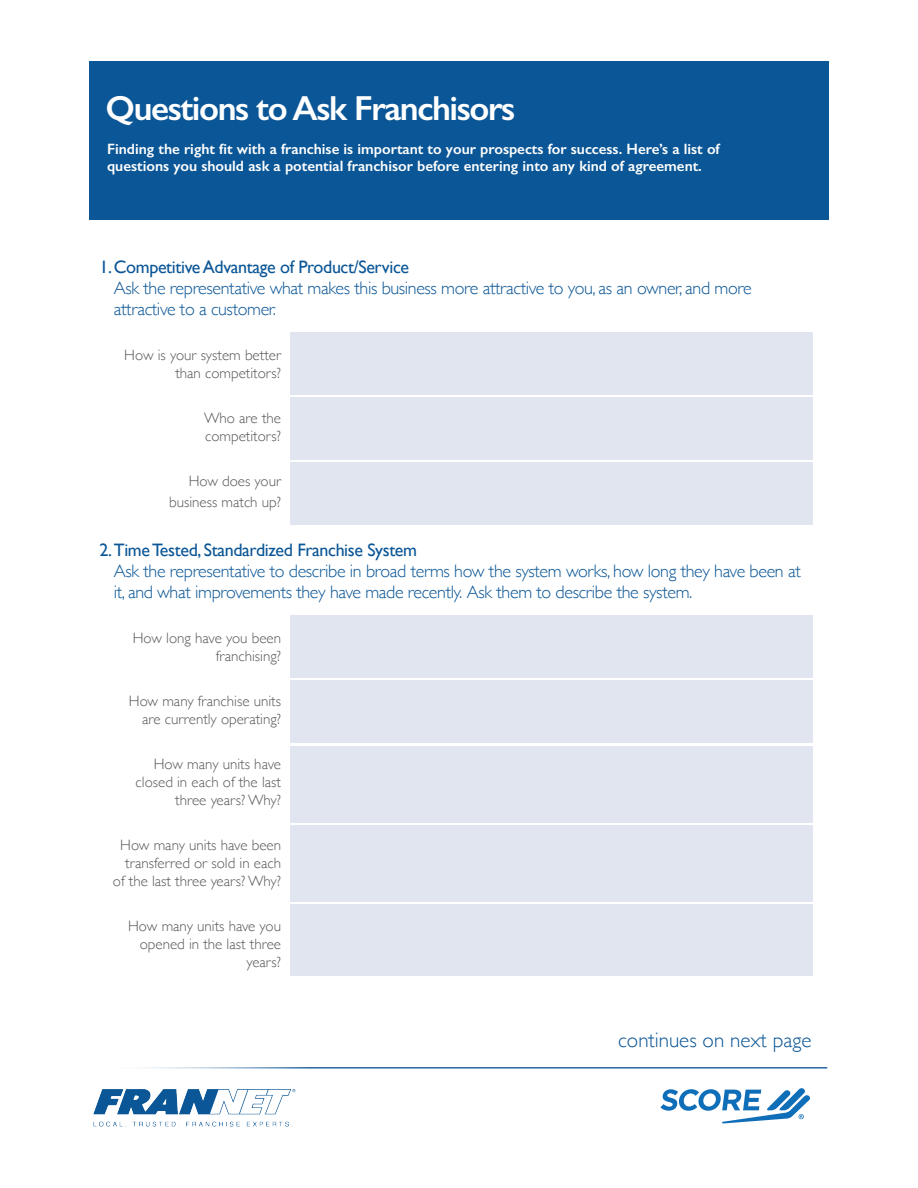
<style>
.page{position:relative;width:918px;height:1188px;background:#fff}
.page>*{position:absolute;margin:0;border:0;box-sizing:border-box;transform-origin:0 0}
.t1{font:600 34.8px "Gill Sans";letter-spacing:-.04em;color:#fff}
.t2{font:300 21px "Gill Sans";color:#0b5696}
.t3{font:300 18px/21px "Gill Sans";letter-spacing:-.02em;color:#0b5696}
.t4{font:18px "Gill Sans";letter-spacing:-.02em;color:#0b5696}
.t5{font:300 15px/18px "Gill Sans";color:#57585a;text-align:right}
.t6{font:600 15px/16.5px "Gill Sans";color:#fff}
</style>
<div class="page">
<div style="left:89px;top:61px;width:740px;height:159px;background:#0b5696"></div>
<img style="left:93px;top:1089px;width:203px;height:38px">
<hr style="left:91px;top:1067px;width:736px;height:2px;background:#0b5696">
<svg style="left:660px;top:1088px;width:150px;height:35px"></svg>
<div style="left:291px;top:332px;width:522px;height:63px;background:#e1e5f0"></div>
<div style="left:291px;top:397px;width:522px;height:63px;background:#e1e5f0"></div>
<div style="left:291px;top:616px;width:522px;height:62px;background:#e1e5f0"></div>
<div style="left:291px;top:681px;width:522px;height:62px;background:#e1e5f0"></div>
<div style="left:291px;top:462px;width:522px;height:63px;background:#e1e5f0"></div>
<div style="left:291px;top:746px;width:522px;height:77px;background:#e1e5f0"></div>
<div style="left:291px;top:825px;width:522px;height:77px;background:#e1e5f0"></div>
<div style="left:291px;top:904px;width:522px;height:72px;background:#e1e5f0"></div>
<h1 class="t1" style="left:106px;top:87px;width:411px">Questions to Ask Franchisors</h1>
<p class="t6" style="left:107px;top:141px;width:614px">Finding the right fit with a franchise is important to your prospects for success. Here’s a list of questions you should ask a potential franchisor before entering into any kind of agreement.</p>
<p class="t4" style="left:99px;top:256px;width:311px">1. Competitive Advantage of Product/Service</p>
<p class="t3" style="left:114px;top:277px;width:639px">Ask the representative what makes this business more attractive to you, as an owner, and more attractive to a customer.</p>
<p class="t5" style="left:124px;top:345px;width:158px">How is your system better than competitors?</p>
<p class="t5" style="left:204px;top:408px;width:78px;text-align:left">Who are the competitors?</p>
<p class="t5" style="left:169px;top:470px;width:113px;line-height:21px">How does your business match up?</p>
<p class="t4" style="left:99px;top:539px;width:319px">2. Time Tested, Standardized Franchise System</p>
<p class="t3" style="left:114px;top:559px;width:688px">Ask the representative to describe in broad terms how the system works, how long they have been at it, and what improvements they have made recently. Ask them to describe the system.</p>
<p class="t5" style="left:133px;top:628px;width:150px">How long have you been franchising?</p>
<p class="t5" style="left:129px;top:691px;width:154px">How many franchise units are currently operating?</p>
<p class="t5" style="left:136px;top:754px;width:147px">How many units have closed in each of the last three years? Why?</p>
<p class="t5" style="left:113px;top:835px;width:170px">How many units have been transferred or sold in each of the last three years? Why?</p>
<p class="t5" style="left:128px;top:916px;width:154px">How many units have you opened in the last three years?</p>
<h2 class="t2" style="left:618px;top:1024px;width:195px">continues on next page</h2>
</div>
